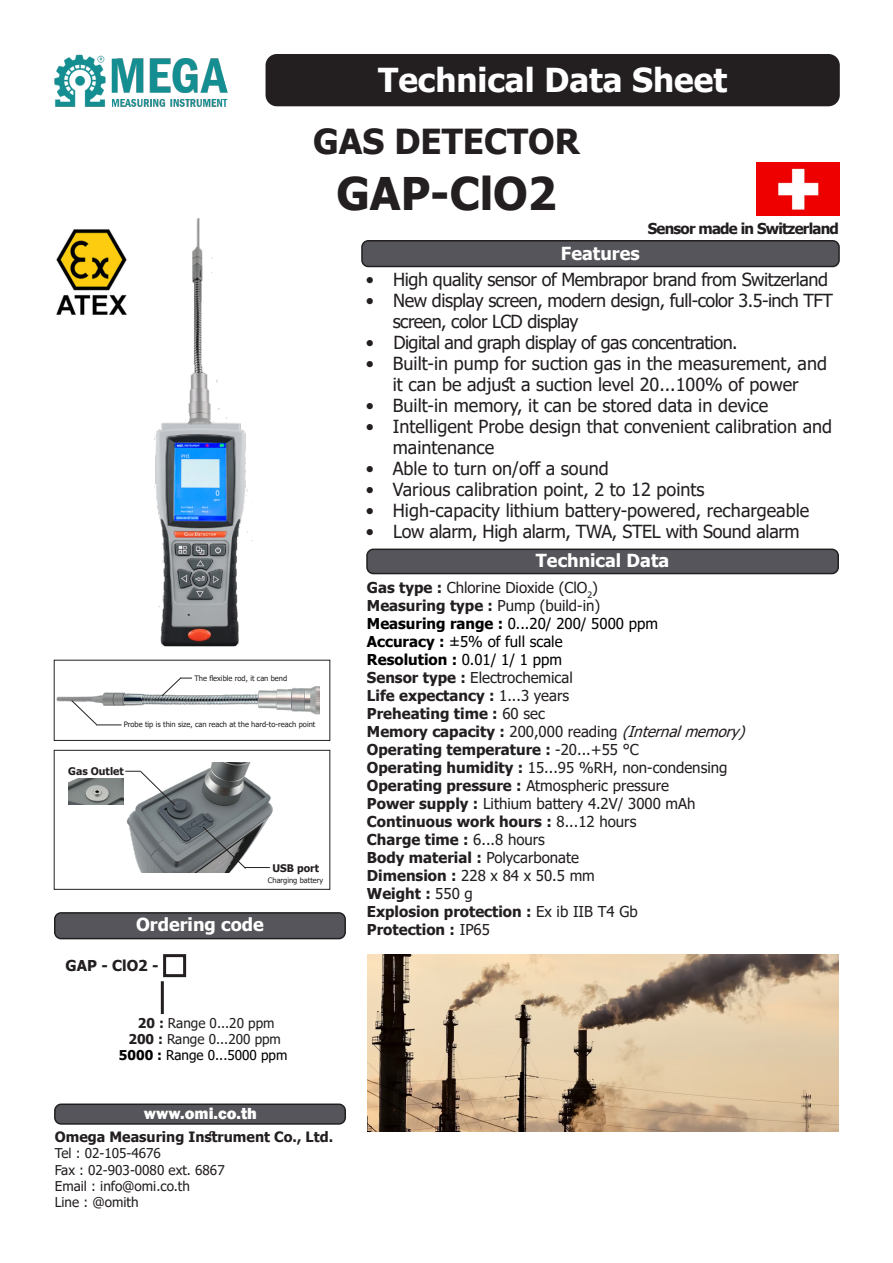
<style>
.page{position:relative;width:893px;height:1263px;background:#fff}
.page>*{position:absolute;margin:0;border:0;box-sizing:border-box;transform-origin:0 0}
.t1{font:700 45px "Tahoma";color:#231f20}
.t2{font:700 34.5px "Tahoma";color:#231f20}
.t3{font:700 33px "Tahoma";color:#fff}
.t4{font:18px/21px "Tahoma";color:#231f20;text-align:center}
.t5{font:18px/21px "Tahoma";letter-spacing:-.03em;color:#231f20}
.t6{font:18px "Tahoma";letter-spacing:-.025em;color:#231f20}
.t7{font:18px "Tahoma";letter-spacing:-.02em;color:#231f20}
.t8{font:700 18px "Tahoma";color:#fff}
.t9{font:800 16.5px "Franklin Gothic";color:#fff}
.t10{font:700 15px/18px "Tahoma";color:#231f20}
.t11{font:15px "Tahoma";color:#231f20}
.t12{font:15px/18px "Tahoma";color:#000}
.t13{font:italic 15px "Tahoma";color:#231f20}
.t14{font:700 15px "Tahoma";letter-spacing:-.05em;color:#231f20}
.t15{font:700 15px "Tahoma";color:#000}
.t16{font:700 14.25px "Tahoma";color:#231f20}
.t17{font:13.5px "Tahoma";color:#231f20}
.t18{font:13.5px "Tahoma";color:#000}
.t19{font:700 10.5px "Tahoma";color:#231f20}
.t20{font:7.5px "Tahoma";color:#231f20}
.s1{font-weight:700}
.s2{font-weight:400}
.s3{font-weight:700;font-style:normal}
.s4{font-style:normal}
</style>
<div class="page">
<img style="left:55px;top:54px;width:173px;height:52px">
<div style="left:266px;top:54px;width:574px;height:52px;background:#231f20;border-radius:11px"></div>
<div style="left:367px;top:549px;width:471px;height:24px;background:#55555b;border-radius:6px"></div>
<div style="left:366px;top:548px;width:473px;height:26px;border:2px solid #231f20;border-radius:6px"></div>
<div style="left:362px;top:241px;width:477px;height:25px;background:#55555b;border-radius:6px"></div>
<div style="left:361px;top:240px;width:479px;height:27px;border:2px solid #231f20;border-radius:6px"></div>
<div style="left:55px;top:1104px;width:290px;height:20px;background:#55555b;border-radius:6px"></div>
<div style="left:54px;top:1103px;width:292px;height:22px;border:2px solid #231f20;border-radius:6px"></div>
<div style="left:55px;top:913px;width:290px;height:25px;background:#55555b;border-radius:6px"></div>
<div style="left:54px;top:912px;width:292px;height:27px;border:2px solid #231f20;border-radius:6px"></div>
<img style="left:56px;top:229px;width:71px;height:86px">
<div style="left:163px;top:954px;width:23px;height:23px;border:3px solid #231f20"></div>
<hr style="left:161px;top:981px;width:3px;height:33px;background:#231f20">
<img style="left:154px;top:217px;width:98px;height:430px">
<img style="left:126px;top:762px;width:147px;height:110px">
<svg style="left:125px;top:770px;width:51px;height:37px"></svg>
<svg style="left:202px;top:826px;width:68px;height:43px"></svg>
<img style="left:68px;top:778px;width:56px;height:26px">
<img style="left:367px;top:955px;width:472px;height:177px">
<img style="left:756px;top:163px;width:83px;height:53px">
<img style="left:56px;top:686px;width:263px;height:29px">
<svg style="left:71px;top:699px;width:51px;height:27px"></svg>
<svg style="left:161px;top:677px;width:31px;height:20px"></svg>
<div style="left:54px;top:660px;width:276px;height:81px;border:1px solid #231f20"></div>
<div style="left:54px;top:750px;width:276px;height:139px;border:1px solid #231f20"></div>
<p class="t3" style="left:378px;top:57px;width:351px">Technical Data Sheet</p>
<p class="t2" style="left:313px;top:117px;width:268px">GAS DETECTOR</p>
<p class="t1" style="left:336px;top:162px;width:222px">GAP-ClO2</p>
<p class="t8" style="left:561px;top:241px;width:80px">Features</p>
<p class="t14" style="left:648px;top:218px;width:193px">Sensor made in Switzerland</p>
<p class="t6" style="left:366px;top:267px;width:464px">• High quality sensor of Membrapor brand from Switzerland</p>
<p class="t5" style="left:393px;top:291px;width:442px;text-indent:-27px">• New display screen, modern design, full-color 3.5-inch TFT screen, color LCD display</p>
<p class="t5" style="left:366px;top:333px;width:373px">• Digital and graph display of gas concentration.</p>
<p class="t4" style="left:366px;top:354px;width:463px">• Built-in pump for suction gas in the measurement, and it can be adjust a suction level 20...100% of power</p>
<p class="t4" style="left:366px;top:396px;width:404px">• Built-in memory, it can be stored data in device</p>
<p class="t4" style="left:393px;top:417px;width:441px;text-align:left;text-indent:-27px">• Intelligent Probe design that convenient calibration and maintenance</p>
<p class="t4" style="left:366px;top:459px;width:244px">• Able to turn on/off a sound</p>
<p class="t4" style="left:366px;top:480px;width:340px">• Various calibration point, 2 to 12 points</p>
<p class="t4" style="left:366px;top:501px;width:445px">• High-capacity lithium battery-powered, rechargeable</p>
<p class="t7" style="left:366px;top:519px;width:435px">• Low alarm, High alarm, TWA, STEL with Sound alarm</p>
<p class="t20" style="left:194px;top:673px;width:94px">The flexible rod, it can bend</p>
<p class="t20" style="left:124px;top:720px;width:193px">Probe tip is thin size, can reach at the hard-to-reach point</p>
<p class="t19" style="left:68px;top:764px;width:57px">Gas Outlet</p>
<p class="t19" style="left:272px;top:861px;width:48px">USB port</p>
<p class="t20" style="left:268px;top:875px;width:57px">Charging battery</p>
<p class="t8" style="left:136px;top:912px;width:129px">Ordering code</p>
<p class="t10" style="left:66px;top:957px;width:95px">GAP - ClO2 -</p>
<p class="t17" style="left:138px;top:1014px;width:138px"><span class="s1">20 :</span> Range 0...20 ppm</p>
<p class="t17" style="left:128px;top:1030px;width:154px"><span class="s1">200 :</span> Range 0...200 ppm</p>
<p class="t18" style="left:119px;top:1046px;width:170px"><span class="s1">5000 :</span> Range 0...5000 ppm</p>
<p class="t9" style="left:144px;top:1102px;width:115px">www.omi.co.th</p>
<p class="t16" style="left:55px;top:1127px;width:280px">Omega Measuring Instrument Co., Ltd.</p>
<p class="t17" style="left:55px;top:1144px;width:108px">Tel : 02-105-4676</p>
<p class="t17" style="left:55px;top:1160px;width:171px">Fax : 02-903-0080 ext. 6867</p>
<p class="t17" style="left:55px;top:1177px;width:137px">Email : info@omi.co.th</p>
<p class="t17" style="left:55px;top:1193px;width:85px">Line : @omith</p>
<p class="t8" style="left:536px;top:548px;width:135px">Technical Data</p>
<p class="t11" style="left:367px;top:577px;width:233px"><span class="s1">Gas type :</span> Chlorine Dioxide (ClO<sub>2</sub>)</p>
<p class="t10" style="left:367px;top:597px;width:235px">Measuring type : <span class="s2">Pump (build-in)</span></p>
<p class="t12" style="left:367px;top:615px;width:293px"><span class="s1">Measuring range :</span> 0...20/ 200/ 5000 ppm<br><span class="s1">Accuracy :</span> ±5% of full scale</p>
<p class="t15" style="left:367px;top:649px;width:196px">Resolution : <span class="s2">0.01/ 1/ 1 ppm</span></p>
<p class="t10" style="left:367px;top:669px;width:207px">Sensor type : <span class="s2">Electrochemical<br></span>Life expectancy : <span class="s2">1...3 years</span></p>
<p class="t10" style="left:367px;top:705px;width:180px">Preheating time : <span class="s2">60 sec</span></p>
<p class="t13" style="left:367px;top:721px;width:385px"><span class="s3">Memory capacity :</span> <span class="s4">200,000 reading</span> (Internalmemory)</p>
<p class="t10" style="left:367px;top:741px;width:273px">Operating temperature : <span class="s2">-20...+55 °C</span></p>
<p class="t11" style="left:367px;top:757px;width:362px"><span class="s1">Operating humidity :</span> 15...95 %RH, non-condensing</p>
<p class="t11" style="left:367px;top:775px;width:304px"><span class="s1">Operating pressure :</span> Atmospheric pressure</p>
<p class="t11" style="left:367px;top:793px;width:330px"><span class="s1">Power supply :</span> Lithium battery 4.2V/ 3000 mAh</p>
<p class="t10" style="left:367px;top:813px;width:271px">Continuous work hours : <span class="s2">8...12 hours</span></p>
<p class="t10" style="left:367px;top:831px;width:180px">Charge time : <span class="s2">6...8 hours</span></p>
<p class="t10" style="left:367px;top:849px;width:214px">Body material : <span class="s2">Polycarbonate</span></p>
<p class="t10" style="left:367px;top:867px;width:272px">Dimension : <span class="s2">228 x 84 x 50.5 mm<br></span>Weight : <span class="s2">550 g<br></span>Explosion protection : <span class="s2">Ex ib IIB T4 Gb</span></p>
<p class="t10" style="left:367px;top:921px;width:125px">Protection : <span class="s2">IP65</span></p>
</div>
